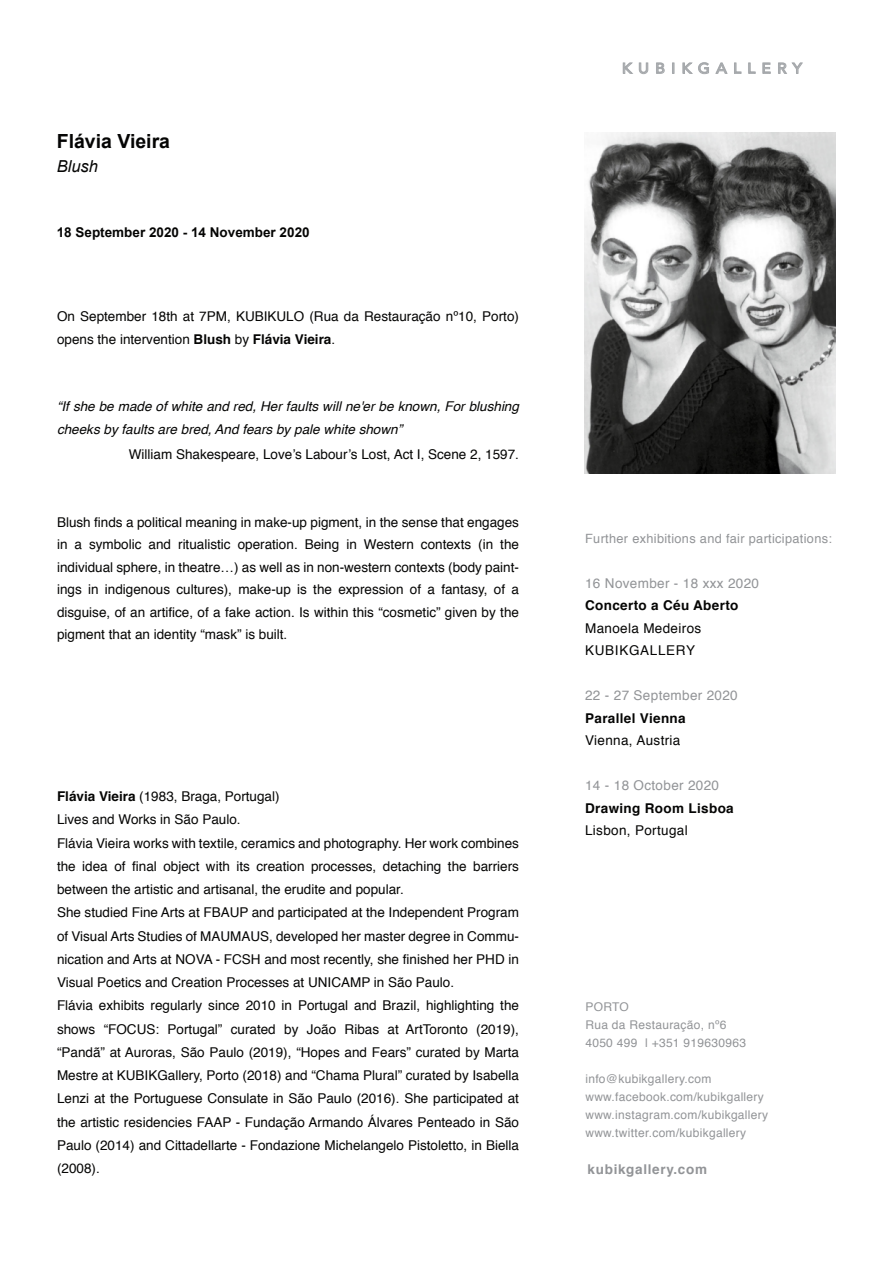
<style>
.page{position:relative;width:893px;height:1263px;background:#fff}
.page>*{position:absolute;margin:0;border:0;box-sizing:border-box;transform-origin:0 0}
.t1{font:700 19.5px "Arial";color:#050504}
.t2{font:italic 16.5px "Arial";color:#050504}
.t3{font:500 14.7px "Avenir";letter-spacing:.4em;color:#a5a8ab;scale:1.06 1}
.t4{font:13.5px/23.2px "Helvetica";color:#050504}
.t5{font:italic 13.5px/22.5px "Helvetica";color:#050504}
.t6{font:13.5px/22.5px "Helvetica";letter-spacing:.025em;color:#050504}
.t7{font:13.5px "Helvetica";letter-spacing:.025em;color:#929497}
.t8{font:700 13.5px "Helvetica";letter-spacing:.025em;color:#050504}
.t9{font:700 13.5px "Arial";color:#050504}
.t10{font:700 13.5px "Helvetica";letter-spacing:.05em;color:#929497}
.t11{font:12.75px "Helvetica";letter-spacing:.025em;color:#929497}
.t12{font:12px/18px "Helvetica";letter-spacing:.025em;color:#929497}
.s1{font-weight:700}
</style>
<div class="page">
<svg style="left:623px;top:62px;width:26px;height:13px"></svg>
<svg style="left:656px;top:62px;width:9px;height:12px"></svg>
<svg style="left:672px;top:63px;width:2px;height:11px"></svg>
<svg style="left:682px;top:62px;width:27px;height:12px"></svg>
<svg style="left:715px;top:62px;width:13px;height:12px"></svg>
<svg style="left:734px;top:62px;width:8px;height:12px"></svg>
<svg style="left:748px;top:62px;width:8px;height:12px"></svg>
<svg style="left:762px;top:62px;width:9px;height:12px"></svg>
<svg style="left:778px;top:62px;width:25px;height:12px"></svg>
<img style="left:584px;top:132px;width:251px;height:341px">
<h1 class="t1" style="left:57px;top:128px;width:115px">Flávia Vieira</h1>
<p class="t2" style="left:57px;top:156px;width:43px">Blush</p>
<p class="t9" style="left:57px;top:224px;width:254px">18 September 2020 - 14 November 2020</p>
<p class="t4" style="left:57px;top:305px;width:463px;line-height:22.5px">On September 18th at 7PM, KUBIKULO (Rua da Restauração nº10, Porto) opens the intervention <span class="s1">Blush</span> by <span class="s1">Flávia Vieira</span>.</p>
<p class="t5" style="left:57px;top:395px;width:463px">“If she be made of white and red, Her faults will ne'er be known, For blushing cheeks by faults are bred, And fears by pale white shown”</p>
<p class="t4" style="left:129px;top:443px;width:392px">William Shakespeare, Love’s Labour’s Lost, Act I, Scene 2, 1597.</p>
<p class="t4" style="left:57px;top:511px;width:463px;line-height:22.5px;text-align:justify">Blush finds a political meaning in make-up pigment, in the sense that engages in a symbolic and ritualistic operation. Being in Western contexts (in the individual sphere, in theatre…) as well as in non-western contexts (body paint&shy;ings in indigenous cultures), make-up is the expression of a fantasy, of a disguise, of an artifice, of a fake action. Is within this “cosmetic” given by the pigment that an identity “mask” is built.</p>
<p class="t4" style="left:57px;top:785px;width:463px"><span class="s1">Flávia Vieira</span> (1983, Braga, Portugal)<br>Lives and Works in São Paulo.<br>Flávia Vieira works with textile, ceramics and photography. Her work combines the idea of final object with its creation processes, detaching the barriers between the artistic and artisanal, the erudite and popular.<br>She studied Fine Arts at FBAUP and participated at the Independent Program of Visual Arts Studies of MAUMAUS, developed her master degree in Commu&shy;nication and Arts at NOVA - FCSH and most recently, she finished her PHD in Visual Poetics and Creation Processes at UNICAMP in São Paulo.<br>Flávia exhibits regularly since 2010 in Portugal and Brazil, highlighting the shows “FOCUS: Portugal” curated by João Ribas at ArtToronto (2019), “Pandã” at Auroras, São Paulo (2019), “Hopes and Fears” curated by Marta Mestre at KUBIKGallery, Porto (2018) and “Chama Plural” curated by Isabella Lenzi at the Portuguese Consulate in São Paulo (2016). She participated at the artistic residencies FAAP - Fundação Armando Álvares Penteado in São Paulo (2014) and Cittadellarte - Fondazione Michelangelo Pistoletto, in Biella (2008).</p>
<p class="t3" style="left:622px;top:56px;width:171px">KUBIKGALLERY</p>
<p class="t11" style="left:585px;top:528px;width:248px">Further exhibitions and fair participations:</p>
<p class="t7" style="left:585px;top:572px;width:175px">16 November - 18 xxx 2020</p>
<p class="t8" style="left:585px;top:594px;width:155px">Concerto a Céu Aberto</p>
<p class="t6" style="left:585px;top:617px;width:118px">Manoela Medeiros<br>KUBIKGALLERY</p>
<p class="t7" style="left:585px;top:685px;width:154px">22 - 27 September 2020</p>
<p class="t8" style="left:585px;top:707px;width:102px">Parallel Vienna</p>
<p class="t6" style="left:585px;top:729px;width:97px">Vienna, Austria</p>
<p class="t7" style="left:585px;top:775px;width:135px">14 - 18 October 2020</p>
<p class="t8" style="left:585px;top:797px;width:150px">Drawing Room Lisboa</p>
<p class="t6" style="left:585px;top:819px;width:104px">Lisbon, Portugal</p>
<p class="t12" style="left:585px;top:998px;width:162px">PORTO<br>Rua da Restauração, nº6<br>4050 499 l +351 919630963</p>
<p class="t12" style="left:585px;top:1070px;width:184px">info@kubikgallery.com www.facebook.com/kubikgallery www.instagram.com/kubikgallery www.twitter.com/kubikgallery</p>
<p class="t10" style="left:588px;top:1158px;width:121px">kubikgallery.com</p>
</div>
